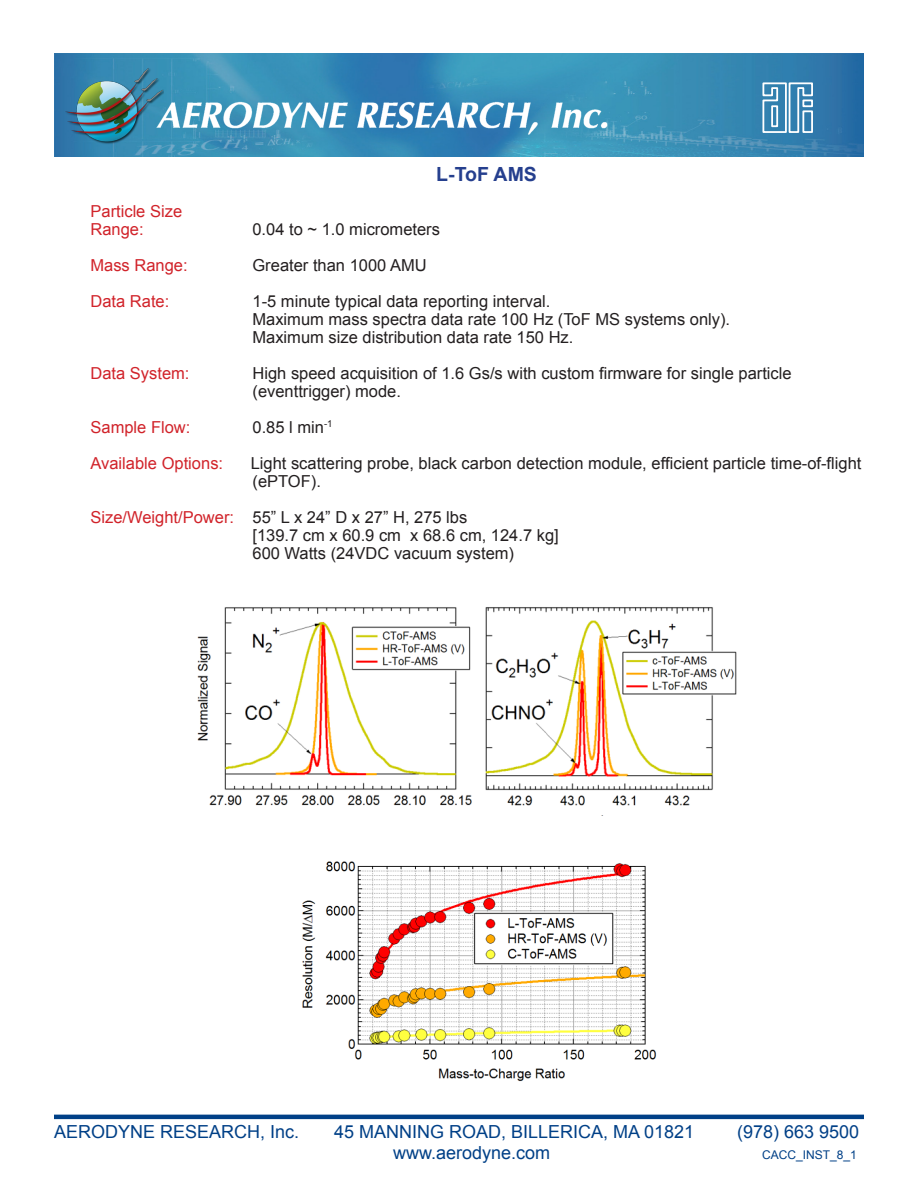
<style>
.page{position:relative;width:918px;height:1188px;background:#fff}
.page>*{position:absolute;margin:0;border:0;box-sizing:border-box;transform-origin:0 0}
.t1{font:700 19.5px "Arial";color:#253f8e}
.t2{font:18px "Arial";color:#004087}
.t3{font:16.5px "Arial";color:#231f20}
.t4{font:16.5px "Arial";color:#d1232a}
.t5{font:12px "Arial";color:#004087}
.s1{color:#d1232a}
</style>
<div class="page">
<img style="left:54px;top:54px;width:810px;height:103px">
<hr style="left:54px;top:1115px;width:810px;height:4px;background:#004087">
<img style="left:164px;top:57px;width:453px;height:100px">
<svg style="left:762px;top:82px;width:51px;height:51px"></svg>
<img style="left:64px;top:57px;width:100px;height:100px">
<img style="left:197px;top:607px;width:540px;height:199px">
<img style="left:302px;top:861px;width:355px;height:220px">
<p class="t1" style="left:436px;top:161px;width:102px">L-ToF AMS</p>
<p class="t4" style="left:90px;top:200px;width:93px">Particle Size</p>
<p class="t4" style="left:90px;top:218px;width:55px">Range:</p>
<p class="t3" style="left:252px;top:218px;width:189px">0.04 to ~ 1.0 micrometers</p>
<p class="t4" style="left:90px;top:254px;width:99px">Mass Range:</p>
<p class="t3" style="left:252px;top:254px;width:176px">Greater than 1000 AMU</p>
<p class="t4" style="left:90px;top:290px;width:80px">Data Rate:</p>
<p class="t3" style="left:252px;top:290px;width:300px">1-5 minute typical data reporting interval.</p>
<p class="t3" style="left:252px;top:308px;width:479px">Maximum mass spectra data rate 100 Hz (ToF MS systems only).</p>
<p class="t3" style="left:252px;top:326px;width:322px">Maximum size distribution data rate 150 Hz.</p>
<p class="t4" style="left:90px;top:362px;width:101px">Data System:</p>
<p class="t3" style="left:252px;top:362px;width:541px">High speed acquisition of 1.6 Gs/s with custom firmware for single particle</p>
<p class="t3" style="left:253px;top:380px;width:150px">(eventtrigger) mode.</p>
<p class="t4" style="left:90px;top:416px;width:101px">Sample Flow:</p>
<p class="t3" style="left:253px;top:416px;width:82px">0.85 l min<sup>-1</sup></p>
<p class="t4" style="left:90px;top:452px;width:134px">Available Options:</p>
<p class="t3" style="left:251px;top:452px;width:612px">Light scattering probe, black carbon detection module, efficient particle time-of-flight</p>
<p class="t3" style="left:253px;top:470px;width:70px">(ePTOF).</p>
<p class="t3" style="left:90px;top:506px;width:378px"><span class="s1">Size/Weight/Power:</span> 55” L x 24” D x 27” H, 275 lbs</p>
<p class="t3" style="left:252px;top:524px;width:308px">[139.7 cm x 60.9 cm x 68.6 cm, 124.7 kg]</p>
<p class="t3" style="left:252px;top:542px;width:263px">600 Watts (24VDC vacuum system)</p>
<p class="t2" style="left:54px;top:1120px;width:247px">AERODYNE RESEARCH, Inc.</p>
<p class="t2" style="left:334px;top:1120px;width:362px">45 MANNING ROAD, BILLERICA, MA 01821</p>
<p class="t2" style="left:737px;top:1120px;width:124px">(978) 663 9500</p>
<p class="t2" style="left:393px;top:1141px;width:159px">www.aerodyne.com</p>
<p class="t5" style="left:762px;top:1147px;width:96px">CACC_INST_8_1</p>
</div>
